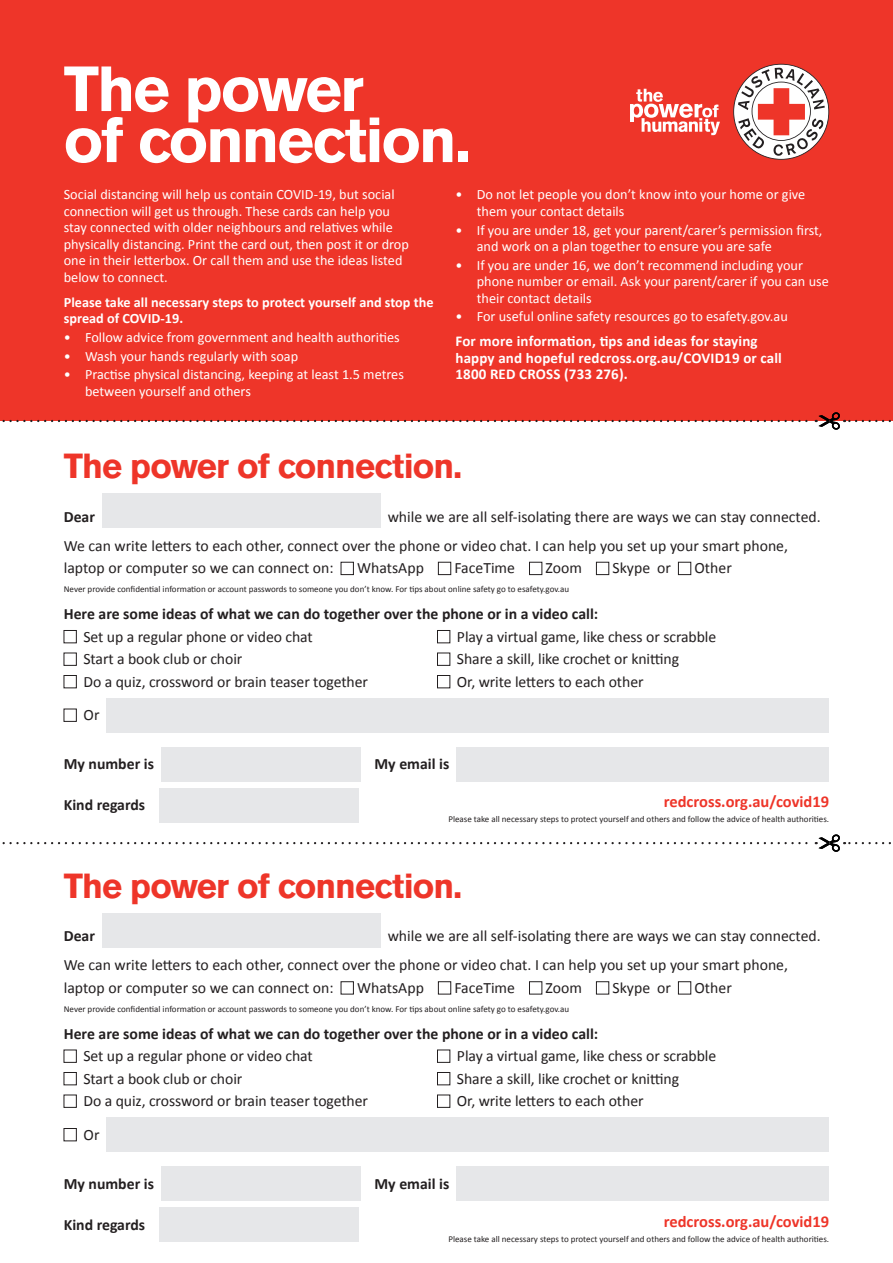
<style>
.page{position:relative;width:893px;height:1263px;background:#fff}
.page>*{position:absolute;margin:0;border:0;box-sizing:border-box;transform-origin:0 0}
.t1{font:700 63px/51px "Akzidenz Grotesk BE";letter-spacing:-.035em;color:#fff}
.t2{font:700 34.5px "Akzidenz Grotesk BE";letter-spacing:-.03em;color:#ee3529}
.t3{font:700 16.5px "Calibri";color:#ee3529}
.t4{font:15.75px/29px "Calibri";letter-spacing:-.005em;color:#231f20}
.t5{font:700 15.75px "Calibri";color:#231f20}
.t6{font:700 15px/16.5px "Calibri";letter-spacing:.01em;color:#fff}
.t7{font:14.25px/16.5px "Calibri";color:#fff}
.t8{font:700 14.25px/16.5px "Calibri";color:#fff}
.t9{font:9px "Calibri";color:#231f20}
</style>
<div class="page">
<div style="left:0;top:0;width:893px;height:421px;background:#ee3529"></div>
<svg style="left:733px;top:64px;width:96px;height:96px"></svg>
<svg style="left:630px;top:89px;width:90px;height:46px"></svg>
<div style="left:102px;top:494px;width:279px;height:34px;background:#e6e7e9"></div>
<div style="left:341px;top:562px;width:13px;height:13px;border:1px solid #231f20"></div>
<div style="left:438px;top:562px;width:13px;height:13px;border:1px solid #231f20"></div>
<div style="left:529px;top:562px;width:13px;height:13px;border:1px solid #231f20"></div>
<div style="left:596px;top:562px;width:13px;height:13px;border:1px solid #231f20"></div>
<div style="left:678px;top:562px;width:13px;height:13px;border:1px solid #231f20"></div>
<div style="left:64px;top:630px;width:13px;height:13px;border:1px solid #231f20"></div>
<div style="left:437px;top:630px;width:13px;height:13px;border:1px solid #231f20"></div>
<div style="left:64px;top:653px;width:13px;height:12px;border:1px solid #231f20"></div>
<div style="left:437px;top:653px;width:13px;height:12px;border:1px solid #231f20"></div>
<div style="left:64px;top:675px;width:13px;height:13px;border:1px solid #231f20"></div>
<div style="left:437px;top:675px;width:13px;height:13px;border:1px solid #231f20"></div>
<div style="left:64px;top:709px;width:13px;height:12px;border:1px solid #231f20"></div>
<div style="left:107px;top:698px;width:722px;height:34px;background:#e6e7e9"></div>
<div style="left:161px;top:747px;width:199px;height:34px;background:#e6e7e9"></div>
<div style="left:456px;top:747px;width:373px;height:34px;background:#e6e7e9"></div>
<div style="left:159px;top:788px;width:200px;height:34px;background:#e6e7e9"></div>
<div style="left:102px;top:913px;width:279px;height:34px;background:#e6e7e9"></div>
<div style="left:341px;top:981px;width:13px;height:13px;border:1px solid #231f20"></div>
<div style="left:438px;top:981px;width:13px;height:13px;border:1px solid #231f20"></div>
<div style="left:529px;top:981px;width:13px;height:13px;border:1px solid #231f20"></div>
<div style="left:596px;top:981px;width:13px;height:13px;border:1px solid #231f20"></div>
<div style="left:678px;top:981px;width:13px;height:13px;border:1px solid #231f20"></div>
<div style="left:64px;top:1050px;width:13px;height:12px;border:1px solid #231f20"></div>
<div style="left:437px;top:1050px;width:13px;height:12px;border:1px solid #231f20"></div>
<div style="left:64px;top:1072px;width:13px;height:13px;border:1px solid #231f20"></div>
<div style="left:437px;top:1072px;width:13px;height:13px;border:1px solid #231f20"></div>
<div style="left:64px;top:1095px;width:13px;height:12px;border:1px solid #231f20"></div>
<div style="left:437px;top:1095px;width:13px;height:12px;border:1px solid #231f20"></div>
<div style="left:64px;top:1128px;width:13px;height:13px;border:1px solid #231f20"></div>
<div style="left:107px;top:1117px;width:722px;height:34px;background:#e6e7e9"></div>
<div style="left:161px;top:1167px;width:199px;height:34px;background:#e6e7e9"></div>
<div style="left:456px;top:1167px;width:373px;height:34px;background:#e6e7e9"></div>
<div style="left:159px;top:1207px;width:200px;height:34px;background:#e6e7e9"></div>
<svg style="left:2px;top:412px;width:889px;height:18px"></svg>
<svg style="left:2px;top:834px;width:889px;height:18px"></svg>
<h1 class="t1" style="left:64px;top:64px;width:409px">The power<br>of connection.</h1>
<p class="t7" style="left:64px;top:186px;width:347px">Social distancing will help us contain COVID-19, but social connection will get us through. These cards can help you stay connected with older neighbours and relatives while physically distancing. Print the card out, then post it or drop one in their letterbox. Or call them and use the ideas listed below to connect.</p>
<p class="t8" style="left:64px;top:294px;width:371px">Please take all necessary steps to protect yourself and stop the spread of COVID-19.</p>
<p class="t7" style="left:64px;top:328px;width:337px">• Follow advice from government and health authorities</p>
<p class="t7" style="left:64px;top:347px;width:236px">• Wash your hands regularly with soap</p>
<p class="t7" style="left:85px;top:366px;width:320px;text-indent:-21px">• Practise physical distancing, keeping at least 1.5 metres between yourself and others</p>
<p class="t7" style="left:477px;top:186px;width:330px;text-indent:-21px">• Do not let people you don’t know into your home or give them your contact details</p>
<p class="t7" style="left:477px;top:221px;width:347px;text-indent:-21px">• If you are under 18, get your parent/carer’s permission first, and work on a plan together to ensure you are safe</p>
<p class="t7" style="left:477px;top:256px;width:354px;text-indent:-21px">• If you are under 16, we don’t recommend including your phone number or email. Ask your parent/carer if you can use their contact details</p>
<p class="t7" style="left:455px;top:308px;width:334px">• For useful online safety resources go to esafety.gov.au</p>
<p class="t6" style="left:455px;top:333px;width:328px">For more information, tips and ideas for staying happy and hopeful redcross.org.au/COVID19 or call<br>1800 RED CROSS (733 276).</p>
<h2 class="t2" style="left:64px;top:446px;width:400px">The power of connection.</h2>
<p class="t5" style="left:64px;top:507px;width:33px">Dear</p>
<p class="t4" style="left:64px;top:501px;width:758px;text-indent:324px">while we are all self-isolating there are ways we can stay connected.<br>We can write letters to each other, connect over the phone or video chat. I can help you set up your smart phone,</p>
<p class="t4" style="left:64px;top:553px;width:271px">laptop or computer so we can connect on:</p>
<p class="t4" style="left:357px;top:553px;width:68px">WhatsApp</p>
<p class="t4" style="left:454px;top:553px;width:62px">FaceTime</p>
<p class="t4" style="left:546px;top:553px;width:38px">Zoom</p>
<p class="t4" style="left:612px;top:553px;width:60px">Skype or</p>
<p class="t4" style="left:694px;top:553px;width:39px">Other</p>
<p class="t9" style="left:64px;top:584px;width:507px">Never provide confidential information or account passwords to someone you don’t know. For tips about online safety go to esafety.gov.au</p>
<p class="t5" style="left:64px;top:604px;width:536px">Here are some ideas of what we can do together over the phone or in a video call:</p>
<p class="t4" style="left:83px;top:621px;width:231px">Set up a regular phone or video chat</p>
<p class="t4" style="left:457px;top:621px;width:261px">Play a virtual game, like chess or scrabble</p>
<p class="t4" style="left:83px;top:644px;width:160px">Start a book club or choir</p>
<p class="t4" style="left:457px;top:644px;width:224px">Share a skill, like crochet or knitting</p>
<p class="t4" style="left:83px;top:666px;width:286px">Do a quiz, crossword or brain teaser together</p>
<p class="t4" style="left:457px;top:666px;width:188px">Or, write letters to each other</p>
<p class="t4" style="left:84px;top:700px;width:17px">Or</p>
<p class="t5" style="left:64px;top:754px;width:92px">My number is</p>
<p class="t5" style="left:375px;top:754px;width:76px">My email is</p>
<p class="t5" style="left:64px;top:795px;width:83px">Kind regards</p>
<p class="t3" style="left:664px;top:791px;width:167px">redcross.org.au/covid19</p>
<p class="t9" style="left:448px;top:813px;width:382px">Please take all necessary steps to protect yourself and others and follow the advice of health authorities.</p>
<h2 class="t2" style="left:64px;top:866px;width:400px">The power of connection.</h2>
<p class="t5" style="left:64px;top:926px;width:33px">Dear</p>
<p class="t4" style="left:64px;top:921px;width:758px;text-indent:324px">while we are all self-isolating there are ways we can stay connected.<br>We can write letters to each other, connect over the phone or video chat. I can help you set up your smart phone,</p>
<p class="t4" style="left:64px;top:972px;width:271px">laptop or computer so we can connect on:</p>
<p class="t4" style="left:357px;top:972px;width:68px">WhatsApp</p>
<p class="t4" style="left:454px;top:972px;width:62px">FaceTime</p>
<p class="t4" style="left:546px;top:972px;width:38px">Zoom</p>
<p class="t4" style="left:612px;top:972px;width:60px">Skype or</p>
<p class="t4" style="left:694px;top:972px;width:39px">Other</p>
<p class="t9" style="left:64px;top:1003px;width:507px">Never provide confidential information or account passwords to someone you don’t know. For tips about online safety go to esafety.gov.au</p>
<p class="t5" style="left:64px;top:1023px;width:536px">Here are some ideas of what we can do together over the phone or in a video call:</p>
<p class="t4" style="left:83px;top:1040px;width:231px">Set up a regular phone or video chat</p>
<p class="t4" style="left:457px;top:1040px;width:261px">Play a virtual game, like chess or scrabble</p>
<p class="t4" style="left:83px;top:1063px;width:160px">Start a book club or choir</p>
<p class="t4" style="left:457px;top:1063px;width:224px">Share a skill, like crochet or knitting</p>
<p class="t4" style="left:83px;top:1085px;width:286px">Do a quiz, crossword or brain teaser together</p>
<p class="t4" style="left:457px;top:1085px;width:188px">Or, write letters to each other</p>
<p class="t4" style="left:84px;top:1119px;width:17px">Or</p>
<p class="t5" style="left:64px;top:1173px;width:92px">My number is</p>
<p class="t5" style="left:375px;top:1173px;width:76px">My email is</p>
<p class="t5" style="left:64px;top:1214px;width:83px">Kind regards</p>
<p class="t3" style="left:664px;top:1211px;width:167px">redcross.org.au/covid19</p>
<p class="t9" style="left:448px;top:1233px;width:382px">Please take all necessary steps to protect yourself and others and follow the advice of health authorities.</p>
</div>
